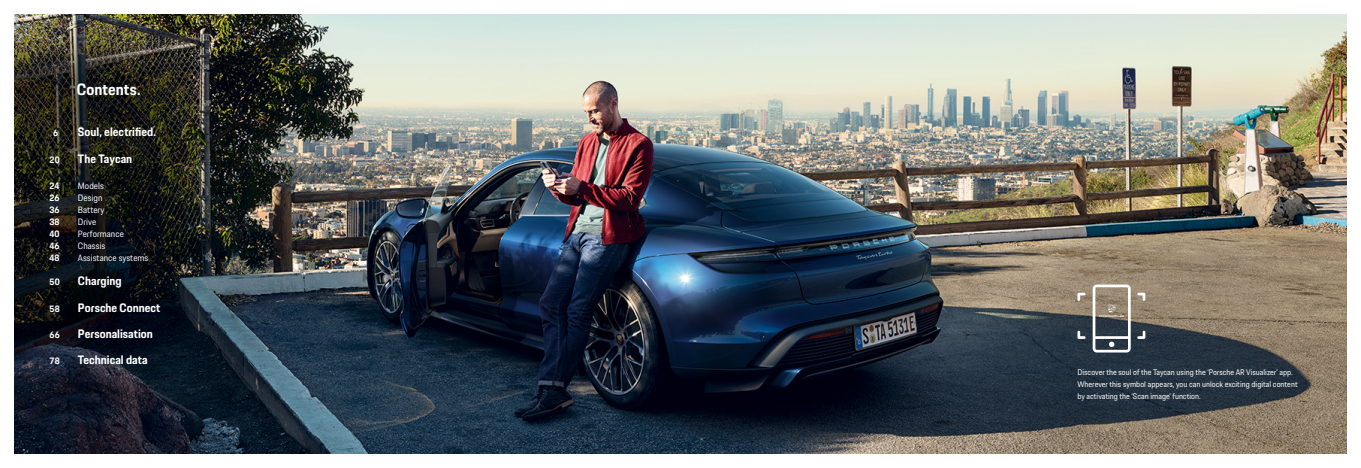
<style>
.page{position:relative;width:1361px;height:468px;background:#fff}
.page>*{position:absolute;margin:0;border:0;box-sizing:border-box;transform-origin:0 0}
.t1{font:700 16px "Porsche Next";letter-spacing:.01em;color:#fff}
.t2{font:700 12px "Porsche Next";color:#fff}
.t3{font:9px "Porsche Next";color:#fff}
.t4{font:700 9px "Porsche Next";color:#fff}
.t5{font:8px/12.2px "Porsche Next";color:#fff}
</style>
<div class="page">
<img style="left:14px;top:14px;width:1332px;height:440px">
<svg style="left:1137px;top:293px;width:8px;height:8px"></svg>
<svg style="left:1137px;top:331px;width:8px;height:8px"></svg>
<svg style="left:1077px;top:293px;width:8px;height:8px"></svg>
<svg style="left:1077px;top:331px;width:8px;height:8px"></svg>
<svg style="left:1092px;top:284px;width:38px;height:68px"></svg>
<h1 class="t1" style="left:77px;top:79px;width:65px">Contents.</h1>
<p class="t4" style="left:53px;top:127px;width:7px">6</p>
<h2 class="t2" style="left:78px;top:124px;width:79px">Soul, electrified.</h2>
<p class="t4" style="left:50px;top:154px;width:12px">20</p>
<h2 class="t2" style="left:78px;top:150px;width:56px">The Taycan</h2>
<p class="t4" style="left:50px;top:180px;width:12px">24</p>
<p class="t3" style="left:78px;top:180px;width:28px">Models</p>
<p class="t4" style="left:50px;top:192px;width:12px">26</p>
<p class="t3" style="left:78px;top:192px;width:26px">Design</p>
<p class="t4" style="left:50px;top:204px;width:12px">36</p>
<p class="t3" style="left:78px;top:204px;width:28px">Battery</p>
<p class="t4" style="left:50px;top:216px;width:12px">38</p>
<p class="t3" style="left:78px;top:216px;width:20px">Drive</p>
<p class="t4" style="left:50px;top:228px;width:12px">40</p>
<p class="t3" style="left:78px;top:228px;width:47px">Performance</p>
<p class="t4" style="left:50px;top:240px;width:12px">46</p>
<p class="t3" style="left:78px;top:240px;width:29px">Chassis</p>
<p class="t4" style="left:50px;top:252px;width:12px">48</p>
<p class="t3" style="left:78px;top:252px;width:72px">Assistance systems</p>
<p class="t4" style="left:50px;top:276px;width:12px">50</p>
<h2 class="t2" style="left:78px;top:273px;width:45px">Charging</h2>
<p class="t4" style="left:50px;top:302px;width:12px">58</p>
<h2 class="t2" style="left:78px;top:299px;width:84px">Porsche Connect</h2>
<p class="t4" style="left:50px;top:329px;width:12px">66</p>
<h2 class="t2" style="left:78px;top:326px;width:76px">Personalisation</h2>
<p class="t4" style="left:50px;top:355px;width:12px">78</p>
<h2 class="t2" style="left:78px;top:352px;width:71px">Technical data</h2>
<p class="t5" style="left:1077px;top:366px;width:222px">Discover the soul of the Taycan using the ‘Porsche AR Visualizer’ app.<br>Wherever this symbol appears, you can unlock exciting digital content by activating the ‘Scan image’ function.</p>
</div>
